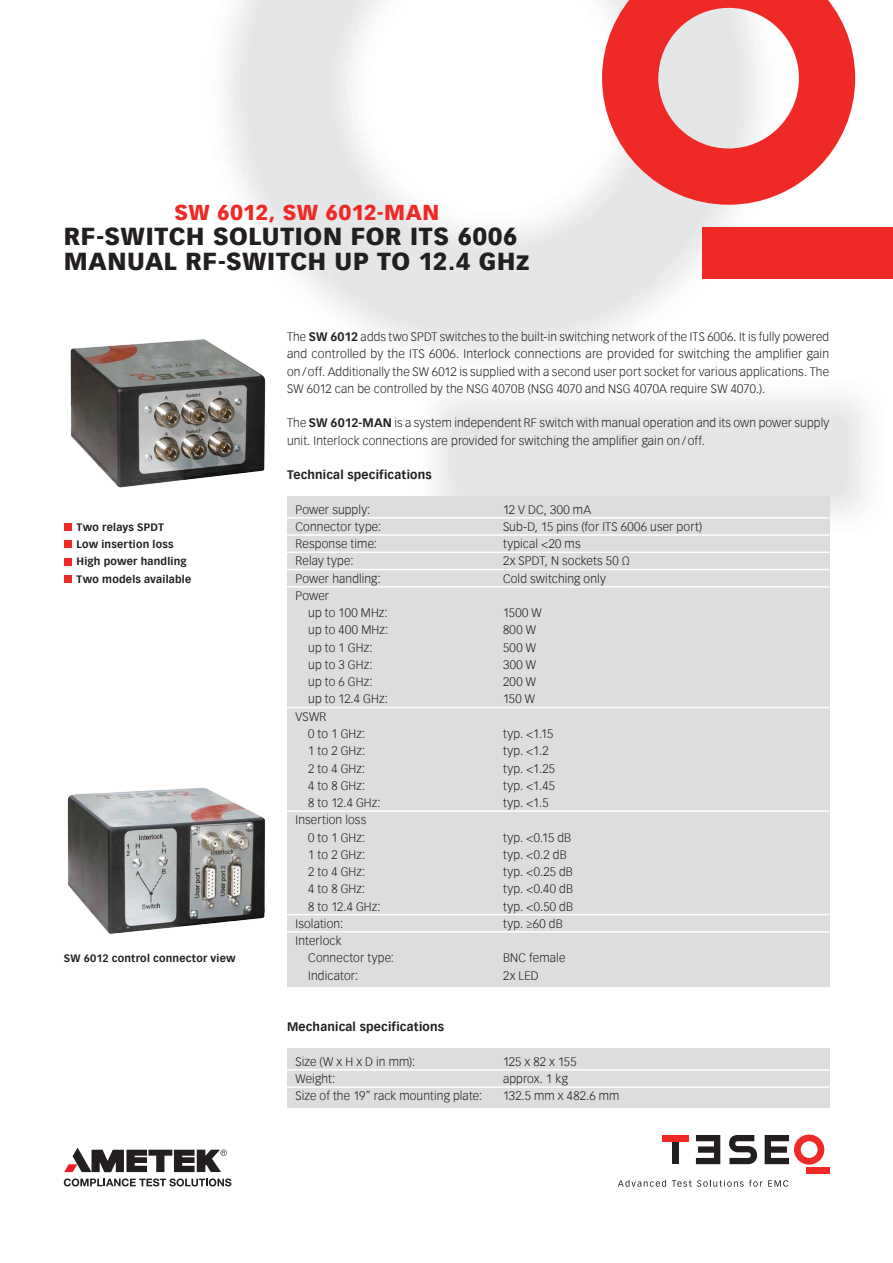
<style>
.page{position:relative;width:893px;height:1263px;background:#fff}
.page>*{position:absolute;margin:0;border:0;box-sizing:border-box;transform-origin:0 0}
.t1{font:900 24px/25.5px "Vectora Com";letter-spacing:.03em;color:#231f20}
.t2{font:900 21px "Vectora Com";letter-spacing:.025em;color:#ee2926}
.t3{font:300 12px/17.2px "Vectora Com";letter-spacing:.01em;color:#231f20}
.t4{font:700 12px "Vectora Com";letter-spacing:.02em;color:#231f20}
.t5{font:700 10.5px/17.2px "Vectora Com";letter-spacing:.02em;color:#231f20}
.s1{font-weight:700}
</style>
<div class="page">
<div style="left:806px;top:1167px;width:23px;height:6px;background:#ee2926"></div>
<svg style="left:765px;top:1134px;width:59px;height:30px"></svg>
<svg style="left:696px;top:1135px;width:24px;height:29px"></svg>
<div style="left:672px;top:1141px;width:7px;height:23px;background:#231f20"></div>
<div style="left:662px;top:1135px;width:27px;height:6px;background:#ee2926"></div>
<svg style="left:618px;top:1180px;width:48px;height:6px"></svg>
<svg style="left:672px;top:1180px;width:90px;height:6px"></svg>
<svg style="left:768px;top:1180px;width:20px;height:6px"></svg>
<svg style="left:729px;top:1135px;width:28px;height:29px"></svg>
<img style="left:224px;top:0;width:669px;height:548px">
<div style="left:702px;top:228px;width:191px;height:51px;background:#ee2926"></div>
<svg style="left:602px;top:0;width:253px;height:205px;fill:#ee2926"></svg>
<svg style="left:64px;top:1178px;width:167px;height:8px"></svg>
<svg style="left:64px;top:1147px;width:163px;height:25px"></svg>
<div style="left:64px;top:523px;width:7px;height:8px;background:#ee2926"></div>
<div style="left:64px;top:540px;width:7px;height:8px;background:#ee2926"></div>
<div style="left:64px;top:558px;width:7px;height:7px;background:#ee2926"></div>
<div style="left:64px;top:575px;width:7px;height:8px;background:#ee2926"></div>
<img style="left:70px;top:332px;width:200px;height:160px">
<img style="left:67px;top:787px;width:198px;height:147px">
<div style="left:287px;top:496px;width:542px;height:491px;background:#dcdddf"></div>
<hr style="left:287px;top:517px;width:542px;height:1px;background:#fff">
<hr style="left:287px;top:534px;width:542px;height:2px;background:#fff">
<hr style="left:287px;top:551px;width:542px;height:2px;background:#fff">
<hr style="left:287px;top:569px;width:542px;height:1px;background:#fff">
<hr style="left:287px;top:586px;width:542px;height:1px;background:#fff">
<hr style="left:287px;top:707px;width:542px;height:1px;background:#fff">
<hr style="left:287px;top:810px;width:542px;height:2px;background:#fff">
<hr style="left:287px;top:914px;width:542px;height:1px;background:#fff">
<hr style="left:287px;top:931px;width:542px;height:1px;background:#fff">
<div style="left:287px;top:1048px;width:542px;height:60px;background:#dcdddf"></div>
<hr style="left:287px;top:1069px;width:542px;height:2px;background:#fff">
<hr style="left:287px;top:1086px;width:542px;height:2px;background:#fff">
<h2 class="t2" style="left:174px;top:200px;width:266px">SW 6012, SW 6012-MAN</h2>
<h1 class="t1" style="left:64px;top:223px;width:467px">RF-SWITCH SOLUTION FOR ITS 6006<br>MANUAL RF-SWITCH UP TO 12.4 GHz</h1>
<p class="t3" style="left:287px;top:328px;width:544px;text-align:justify">The <span class="s1">SW 6012</span> adds two SPDT switches to the built-in switching network of the ITS 6006. It is fully powered and controlled by the ITS 6006. Interlock connections are provided for switching the amplifier gain on/off. Additionally the SW 6012 is supplied with a second user port socket for various applications. The SW 6012 can be controlled by the NSG 4070B (NSG 4070 and NSG 4070A require SW 4070.).</p>
<p class="t3" style="left:287px;top:414px;width:544px">The <span class="s1">SW 6012-MAN</span> is a system independent RF switch with manual operation and its own power supply unit. Interlock connections are provided for switching the amplifier gain on/off.</p>
<p class="t5" style="left:77px;top:518px;width:116px">Two relays SPDT<br>Low insertion loss<br>High power handling<br>Two models available</p>
<p class="t5" style="left:64px;top:950px;width:173px">SW 6012 control connector view</p>
<p class="t4" style="left:287px;top:468px;width:146px">Technical specifications</p>
<p class="t3" style="left:296px;top:501px;width:76px">Power supply:</p>
<p class="t3" style="left:503px;top:501px;width:90px">12 V DC, 300 mA</p>
<p class="t3" style="left:296px;top:518px;width:87px">Connector type:</p>
<p class="t3" style="left:503px;top:518px;width:201px">Sub-D, 15 pins (for ITS 6006 user port)</p>
<p class="t3" style="left:296px;top:535px;width:83px">Response time:</p>
<p class="t3" style="left:503px;top:535px;width:79px">typical &lt;20 ms</p>
<p class="t3" style="left:296px;top:552px;width:59px">Relay type:</p>
<p class="t3" style="left:503px;top:552px;width:128px">2x SPDT, N sockets 50 Ω</p>
<p class="t3" style="left:296px;top:570px;width:87px">Power handling:</p>
<p class="t3" style="left:503px;top:570px;width:104px">Cold switching only</p>
<p class="t3" style="left:308px;top:587px;width:81px;text-indent:-13px">Power<br>up to 100 MHz:</p>
<p class="t3" style="left:503px;top:604px;width:40px">1500 W</p>
<p class="t3" style="left:308px;top:621px;width:81px">up to 400 MHz:</p>
<p class="t3" style="left:503px;top:621px;width:34px">800 W</p>
<p class="t3" style="left:308px;top:639px;width:66px">up to 1 GHz:</p>
<p class="t3" style="left:503px;top:639px;width:34px">500 W</p>
<p class="t3" style="left:308px;top:656px;width:66px">up to 3 GHz:</p>
<p class="t3" style="left:503px;top:656px;width:35px">300 W</p>
<p class="t3" style="left:308px;top:673px;width:66px">up to 6 GHz:</p>
<p class="t3" style="left:503px;top:673px;width:34px">200 W</p>
<p class="t3" style="left:308px;top:691px;width:81px">up to 12.4 GHz:</p>
<p class="t3" style="left:503px;top:691px;width:34px">150 W</p>
<p class="t3" style="left:308px;top:708px;width:58px;text-indent:-13px">VSWR<br>0 to 1 GHz:</p>
<p class="t3" style="left:503px;top:725px;width:52px">typ. &lt;1.15</p>
<p class="t3" style="left:308px;top:742px;width:58px">1 to 2 GHz:</p>
<p class="t3" style="left:503px;top:742px;width:47px">typ. &lt;1.2</p>
<p class="t3" style="left:308px;top:760px;width:58px">2 to 4 GHz:</p>
<p class="t3" style="left:503px;top:760px;width:54px">typ. &lt;1.25</p>
<p class="t3" style="left:308px;top:777px;width:58px">4 to 8 GHz:</p>
<p class="t3" style="left:503px;top:777px;width:54px">typ. &lt;1.45</p>
<p class="t3" style="left:308px;top:794px;width:74px">8 to 12.4 GHz:</p>
<p class="t3" style="left:503px;top:794px;width:47px">typ. &lt;1.5</p>
<p class="t3" style="left:296px;top:811px;width:72px;text-align:right">Insertion loss<br>0 to 1 GHz:</p>
<p class="t3" style="left:503px;top:829px;width:70px">typ. &lt;0.15 dB</p>
<p class="t3" style="left:308px;top:846px;width:58px">1 to 2 GHz:</p>
<p class="t3" style="left:503px;top:846px;width:65px">typ. &lt;0.2 dB</p>
<p class="t3" style="left:308px;top:863px;width:58px">2 to 4 GHz:</p>
<p class="t3" style="left:503px;top:863px;width:72px">typ. &lt;0.25 dB</p>
<p class="t3" style="left:308px;top:880px;width:58px">4 to 8 GHz:</p>
<p class="t3" style="left:503px;top:880px;width:72px">typ. &lt;0.40 dB</p>
<p class="t3" style="left:308px;top:898px;width:74px">8 to 12.4 GHz:</p>
<p class="t3" style="left:503px;top:898px;width:72px">typ. &lt;0.50 dB</p>
<p class="t3" style="left:296px;top:915px;width:49px">Isolation:</p>
<p class="t3" style="left:503px;top:915px;width:61px">typ. ≥60 dB</p>
<p class="t3" style="left:308px;top:932px;width:87px;text-indent:-13px">Interlock<br>Connector type:</p>
<p class="t3" style="left:503px;top:949px;width:64px">BNC female</p>
<p class="t3" style="left:308px;top:967px;width:51px">Indicator:</p>
<p class="t3" style="left:503px;top:967px;width:37px">2x LED</p>
<p class="t4" style="left:287px;top:1020px;width:159px">Mechanical specifications</p>
<p class="t3" style="left:296px;top:1053px;width:121px">Size (W x H x D in mm):</p>
<p class="t3" style="left:503px;top:1053px;width:75px">125 x 82 x 155</p>
<p class="t3" style="left:296px;top:1070px;width:41px">Weight:</p>
<p class="t3" style="left:503px;top:1070px;width:67px">approx. 1 kg</p>
<p class="t3" style="left:296px;top:1087px;width:188px">Size of the 19” rack mounting plate:</p>
<p class="t3" style="left:503px;top:1087px;width:118px">132.5 mm x 482.6 mm</p>
</div>
